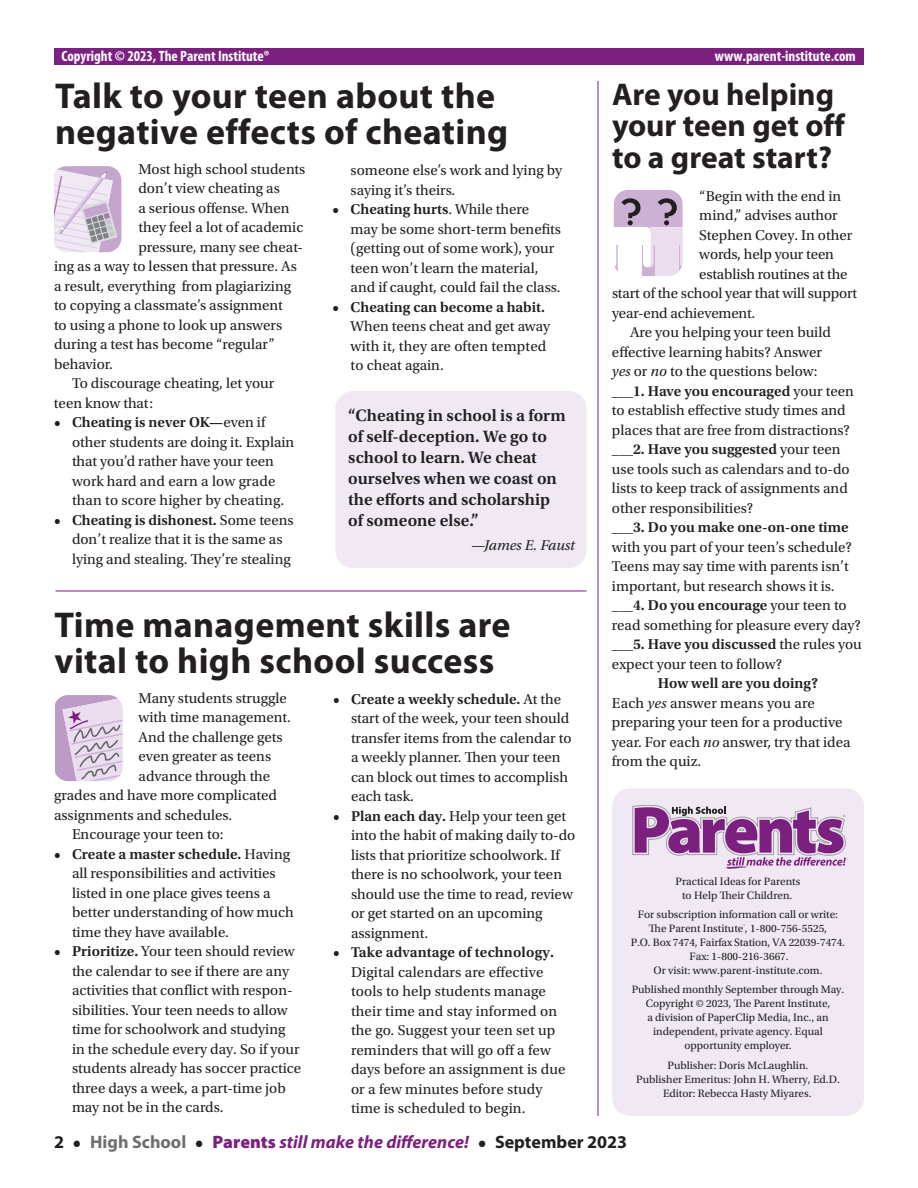
<style>
.page{position:relative;width:918px;height:1188px;background:#fff}
.page>*{position:absolute;margin:0;border:0;box-sizing:border-box;transform-origin:0 0}
.t1{font:700 36px/36px "Myriad Pro";letter-spacing:.01em;color:#231f20}
.t2{font:700 31.5px/31.5px "Myriad Pro";color:#231f20}
.t3{font:italic 700 18px "Myriad Pro";color:#7c2080}
.t4{font:700 18px "Myriad Pro";color:#231f20}
.t5{font:600 17.25px/21px "Utopia Std";color:#231f20}
.t6{font:15px/19.5px "Utopia Std";color:#231f20}
.t7{font:600 15px "Utopia Std";color:#231f20}
.t8{font:700 condensed 15px "Myriad Pro";color:#fff}
.t9{font:italic 15px "Utopia Std";color:#231f20}
.t10{font:11.25px/14.1px "Utopia Std";color:#231f20;text-align:center}
.s1{font-weight:600}
.s2{font-style:italic}
.s3{font-weight:400}
.s4{font-style:normal;color:#231f20}
.s5{font-family:"Utopia Std";font-style:normal;color:#231f20}
.s6{font-style:normal;color:#6c6d70}
.s7{font-weight:900;font-style:normal}
</style>
<div class="page">
<div style="left:612px;top:788px;width:252px;height:328px;background:#f0e9f4;border-radius:18px"></div>
<div style="left:54px;top:49px;width:810px;height:16px;background:#7c2080"></div>
<hr style="left:56px;top:591px;width:530px;height:1px;background:#7c2080">
<hr style="left:598px;top:81px;width:1px;height:1035px;background:#7c2080">
<div style="left:335px;top:391px;width:252px;height:177px;background:#f0e9f4;border-radius:18px"></div>
<svg style="left:613px;top:190px;width:70px;height:86px"></svg>
<svg style="left:633px;top:805px;width:213px;height:64px"></svg>
<svg style="left:55px;top:696px;width:68px;height:86px;background:#d2bfd8"></svg>
<svg style="left:54px;top:166px;width:68px;height:87px;background:#d9ccdf"></svg>
<p class="t8" style="left:62px;top:46px;width:210px">Copyright © 2023, The Parent Institute®</p>
<p class="t8" style="left:715px;top:46px;width:142px">www.parent-institute.com</p>
<h2 class="t2" style="left:612px;top:77px;width:235px">Are you helping your teen get off to a great start?</h2>
<h1 class="t1" style="left:55px;top:77px;width:455px">Talk to your teen about the negative effects of cheating</h1>
<p class="t6" style="left:138px;top:160px;width:169px">Most high school students</p>
<p class="t6" style="left:138px;top:179px;width:143px">don’t view cheating as</p>
<p class="t6" style="left:138px;top:199px;width:153px">a serious offense. When</p>
<p class="t6" style="left:138px;top:218px;width:166px">they feel a lot of academic</p>
<p class="t6" style="left:138px;top:238px;width:166px">pressure, many see cheat-</p>
<p class="t6" style="left:54px;top:257px;width:244px">ing as a way to lessen that pressure. As</p>
<p class="t6" style="left:54px;top:277px;width:239px">a result, everything from plagiarizing</p>
<p class="t6" style="left:54px;top:296px;width:230px">to copying a classmate’s assignment</p>
<p class="t6" style="left:54px;top:316px;width:230px">to using a phone to look up answers</p>
<p class="t6" style="left:54px;top:335px;width:222px">during a test has become “regular”</p>
<p class="t6" style="left:54px;top:355px;width:60px">behavior.</p>
<p class="t6" style="left:72px;top:374px;width:204px">To discourage cheating, let your</p>
<p class="t6" style="left:54px;top:394px;width:101px">teen know that:</p>
<p class="t6" style="left:72px;top:413px;width:224px;text-indent:-18px"><span class="s1">• Cheating is never OK—</span>even if other students are doing it. Explain that you’d rather have your teen work hard and earn a low grade than to score higher by cheating.</p>
<p class="t6" style="left:72px;top:511px;width:223px;text-indent:-18px"><span class="s1">• Cheating is dishonest.</span> Some teens don’t realize that it is the same as lying and stealing. They’re stealing</p>
<p class="t6" style="left:351px;top:161px;width:213px">someone else’s work and lying by saying it’s theirs.</p>
<p class="t6" style="left:351px;top:200px;width:212px;text-indent:-18px"><span class="s1">• Cheating hurts</span>. While there<br>may be some short-term benefits (getting out of some work), your teen won’t learn the material, and if caught, could fail the class.</p>
<p class="t7" style="left:333px;top:299px;width:214px">• Cheating can become a habit.</p>
<p class="t6" style="left:351px;top:317px;width:201px">When teens cheat and get away with it, they are often tempted to cheat again.</p>
<p class="t5" style="left:348px;top:405px;width:219px">“Cheating in school is a form of self-deception. We go to school to learn. We cheat ourselves when we coast on the efforts and scholarship of someone else.”</p>
<p class="t9" style="left:471px;top:537px;width:106px">—James E. Faust</p>
<p class="t6" style="left:699px;top:186px;width:144px">“Begin with the end in</p>
<p class="t6" style="left:699px;top:206px;width:140px">mind,” advises author</p>
<p class="t6" style="left:699px;top:225px;width:155px">Stephen Covey. In other</p>
<p class="t6" style="left:699px;top:245px;width:136px">words, help your teen</p>
<p class="t6" style="left:699px;top:264px;width:150px">establish routines at the</p>
<p class="t6" style="left:612px;top:284px;width:247px">start of the school year that will support</p>
<p class="t6" style="left:612px;top:303px;width:145px">year-end achievement.</p>
<p class="t6" style="left:630px;top:323px;width:202px">Are you helping your teen build</p>
<p class="t6" style="left:612px;top:342px;width:212px">effective learning habits? Answer</p>
<p class="t6" style="left:612px;top:362px;width:207px"><span class="s2">yes</span> or <span class="s2">no</span> to the questions below:</p>
<p class="t7" style="left:612px;top:382px;width:243px">___1. Have you encouraged <span class="s3">your teen</span></p>
<p class="t6" style="left:612px;top:401px;width:235px">to establish effective study times and</p>
<p class="t6" style="left:612px;top:420px;width:239px">places that are free from distractions?</p>
<p class="t7" style="left:612px;top:441px;width:230px">___2. Have you suggested <span class="s3">your teen</span></p>
<p class="t6" style="left:612px;top:459px;width:239px">use tools such as calendars and to-do</p>
<p class="t6" style="left:612px;top:479px;width:237px">lists to keep track of assignments and</p>
<p class="t6" style="left:612px;top:498px;width:143px">other responsibilities?</p>
<p class="t7" style="left:612px;top:519px;width:238px">___3. Do you make one-on-one time</p>
<p class="t6" style="left:612px;top:537px;width:251px">with you part of your teen’s schedule?<br>Teens may say time with parents isn’t important, but research shows it is. <span class="s1">___4. Do you encourage</span> your teen to read something for pleasure every day? <span class="s1">___5. Have you discussed</span> the rules you expect your teen to follow?</p>
<p class="t6" style="left:612px;top:674px;width:240px;text-indent:46px"><span class="s1">How well are you doing?<br></span>Each <span class="s2">yes</span> answer means you are preparing your teen for a productive year. For each <span class="s2">no</span> answer, try that idea from the quiz.</p>
<h1 class="t1" style="left:55px;top:606px;width:457px">Time management skills are vital to high school success</h1>
<p class="t6" style="left:139px;top:688px;width:150px">Many students struggle</p>
<p class="t6" style="left:139px;top:708px;width:154px">with time management.</p>
<p class="t6" style="left:139px;top:727px;width:146px">And the challenge gets</p>
<p class="t6" style="left:139px;top:747px;width:134px">even greater as teens</p>
<p class="t6" style="left:139px;top:766px;width:133px">advance through the</p>
<p class="t6" style="left:54px;top:786px;width:224px">grades and have more complicated</p>
<p class="t6" style="left:54px;top:805px;width:180px">assignments and schedules.</p>
<p class="t6" style="left:72px;top:825px;width:153px">Encourage your teen to:</p>
<p class="t6" style="left:72px;top:844px;width:223px;text-indent:-18px"><span class="s1">• Create a master schedule.</span> Having all responsibilities and activities listed in one place gives teens a better understanding of how much time they have available.</p>
<p class="t6" style="left:72px;top:942px;width:231px;text-indent:-18px"><span class="s1">• Prioritize.</span> Your teen should review the calendar to see if there are any activities that conflict with respon&shy;sibilities. Your teen needs to allow time for schoolwork and studying in the schedule every day. So if your students already has soccer practice three days a week, a part-time job may not be in the cards.</p>
<p class="t6" style="left:351px;top:689px;width:222px;text-indent:-18px"><span class="s1">• Create a weekly schedule.</span> At the start of the week, your teen should transfer items from the calendar to a weekly planner. Then your teen can block out times to accomplish each task.</p>
<p class="t6" style="left:351px;top:806px;width:226px;text-indent:-18px"><span class="s1">• Plan each day.</span> Help your teen get into the habit of making daily to-do lists that prioritize schoolwork. If there is no schoolwork, your teen should use the time to read, review or get started on an upcoming assignment.</p>
<p class="t7" style="left:333px;top:944px;width:222px">• Take advantage of technology.</p>
<p class="t6" style="left:351px;top:962px;width:216px">Digital calendars are effective tools to help students manage their time and stay informed on the go. Suggest your teen set up reminders that will go off a few days before an assignment is due or a few minutes before study time is scheduled to begin.</p>
<p class="t4" style="left:495px;top:1130px;width:134px">September 2023</p>
<p class="t10" style="left:676px;top:875px;width:126px">Practical Ideas for Parents to Help Their Children.</p>
<p class="t10" style="left:631px;top:907px;width:216px">For subscription information call or write:<br>The Parent Institute<sup>®</sup>, 1-800-756-5525,<br>P.O. Box 7474, Fairfax Station, VA 22039-7474.<br>Fax: 1-800-216-3667.<br>Or visit: www.parent-institute.com.</p>
<p class="t10" style="left:632px;top:982px;width:214px">Published monthly September through May.<br>Copyright © 2023, The Parent Institute,<br>a division of PaperClip Media, Inc., an independent, private agency. Equal opportunity employer.</p>
<p class="t10" style="left:636px;top:1059px;width:205px">Publisher: Doris McLaughlin.<br>Publisher Emeritus: John H. Wherry, Ed.D.<br>Editor: Rebecca Hasty Miyares.</p>
<p class="t3" style="left:54px;top:1130px;width:434px"><span class="s4">2</span> <span class="s5">•</span> <span class="s6">High School</span> <span class="s5">•</span> <span class="s7">Parents</span> still make the difference! <span class="s5">•</span></p>
</div>
